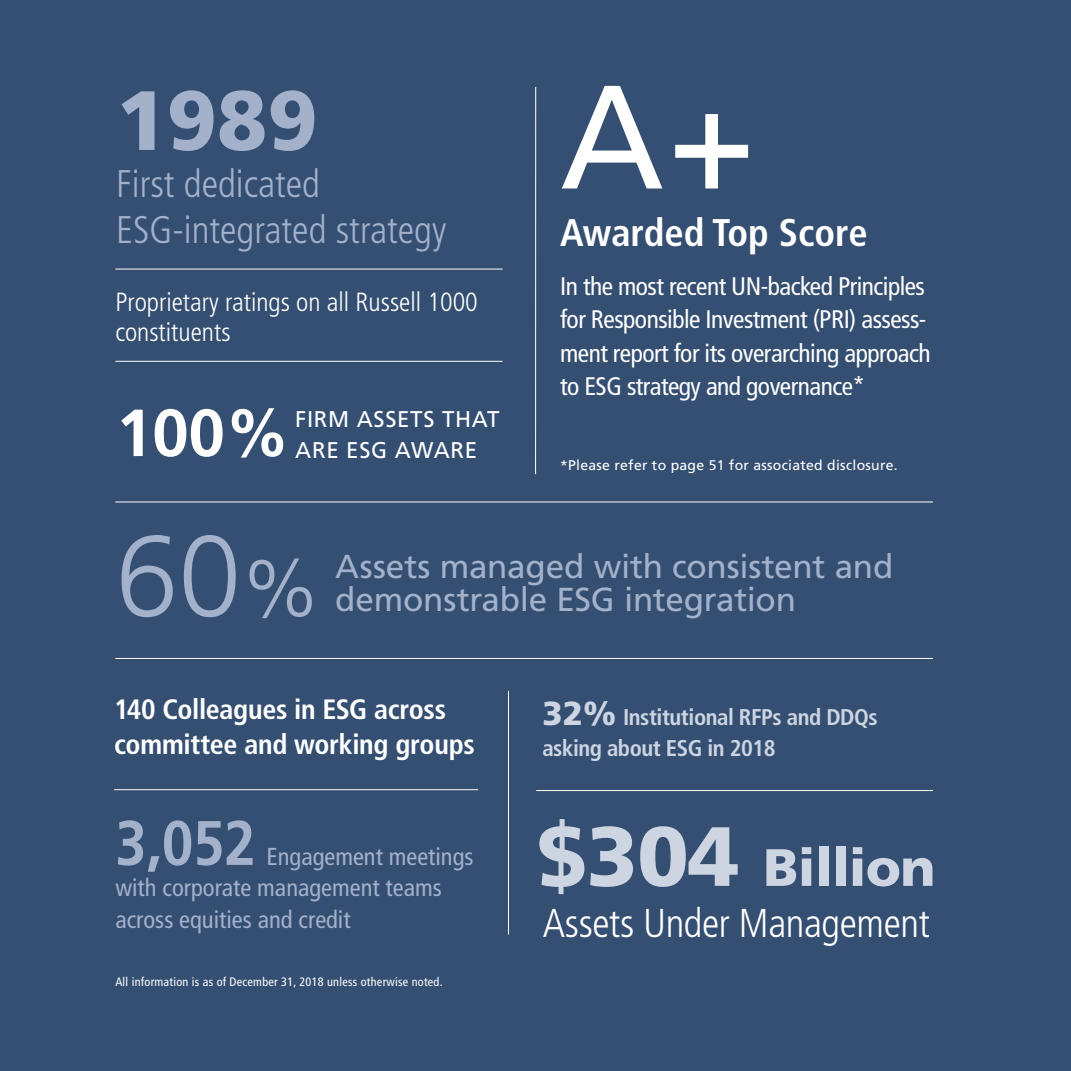
<style>
.page{position:relative;width:1071px;height:1071px;background:#354f72}
.page>*{position:absolute;margin:0;border:0;box-sizing:border-box;transform-origin:0 0}
.t1{font:147px "Frutiger LT Std";color:#fff}
.t2{font:300 115.5px "Frutiger LT Std";color:#a3b1cb}
.t3{font:900 84px "Frutiger LT Std";color:#a3b1cb}
.t4{font:700 66.5px "Frutiger LT Std";color:#fff}
.t5{font:700 62.65px "Frutiger LT Std";color:#a3b1cb;scale:.89 1}
.t6{font:900 52.5px "Frutiger LT Std";letter-spacing:-.01em;color:#cdd4e2}
.t7{font:300 condensed 40.25px "Frutiger LT Std";letter-spacing:-.01em;color:#fff}
.t8{font:300 condensed 38.5px/46.2px "Frutiger LT Std";color:#a3b1cb}
.t9{font:700 condensed 38.5px "Frutiger LT Std";color:#fff}
.t10{font:33.25px/33.2px "Frutiger LT Std";letter-spacing:-.01em;color:#a3b1cb}
.t11{font:700 condensed 28px/35px "Frutiger LT Std";letter-spacing:-.01em;color:#fff}
.t12{font:300 condensed 26.25px/29.8px "Frutiger LT Std";color:#fff}
.t13{font:condensed 25.38px/33.2px "Frutiger LT Std";letter-spacing:-.02em;color:#fff}
.t14{font:condensed 24.5px/31.5px "Frutiger LT Std";color:#a3b1cb}
.t15{font:700 condensed 22.75px/31.5px "Frutiger LT Std";letter-spacing:-.02em;color:#cdd4e2}
.t16{font:22.75px "Frutiger LT Std";letter-spacing:.03em;color:#fff}
.t17{font:14px "Frutiger LT Std";letter-spacing:.02em;color:#fff}
.Source_Disclosure{font:condensed 12.25px "Frutiger LT Std";letter-spacing:.02em;color:#fff}
.s1{font-size:80.5px}
.s2{font-weight:900;font-stretch:normal;font-size:33.25px}
.s3{font-size:84px}
</style>
<div class="page">
<hr style="left:535px;top:87px;width:1px;height:387px;background:#fff">
<hr style="left:508px;top:691px;width:1px;height:243px;background:#fff">
<hr style="left:115px;top:269px;width:388px;height:1px;background:#fff">
<hr style="left:115px;top:361px;width:388px;height:1px;background:#fff">
<hr style="left:536px;top:790px;width:397px;height:1px;background:#fff">
<hr style="left:114px;top:789px;width:364px;height:1px;background:#fff">
<hr style="left:115px;top:502px;width:818px;height:1px;background:#fff">
<hr style="left:115px;top:658px;width:818px;height:1px;background:#fff">
<p class="t3" style="left:116px;top:70px;width:203px">1989</p>
<p class="t8" style="left:116px;top:161px;width:332px">First dedicated<br>ESG-integrated strategy</p>
<p class="t12" style="left:115px;top:287px;width:364px">Proprietary ratings on all Russell 1000 constituents</p>
<p class="t4" style="left:116px;top:394px;width:175px">100%</p>
<p class="t16" style="left:295px;top:405px;width:206px">FIRM ASSETS THAT</p>
<p class="t16" style="left:295px;top:437px;width:183px">ARE ESG AWARE</p>
<p class="t1" style="left:560px;top:51px;width:196px">A+</p>
<p class="t9" style="left:560px;top:209px;width:309px">Awarded Top Score</p>
<p class="t13" style="left:560px;top:270px;width:372px">In the most recent UN-backed Principles for Responsible Investment (PRI) assess&shy;ment report for its overarching approach to ESG strategy and governance*</p>
<p class="t17" style="left:560px;top:457px;width:339px">*Please refer to page 51 for associated disclosure.</p>
<p class="t2" style="left:115px;top:511px;width:206px">60<span class="s1">%</span></p>
<p class="t10" style="left:335px;top:550px;width:560px">Assets managed with consistent and demonstrable ESG integration</p>
<p class="t11" style="left:114px;top:692px;width:362px">140 Colleagues in ESG across committee and working groups</p>
<p class="t5" style="left:115px;top:806px;width:159px">3,052</p>
<p class="t14" style="left:115px;top:841px;width:360px;text-indent:151px">Engagement meetings with corporate management teams across equities and credit</p>
<p class="Source_Disclosure" style="left:115px;top:975px;width:329px">All information is as of December 31, 2018 unless otherwise noted.</p>
<p class="t15" style="left:542px;top:701px;width:337px"><span class="s2">32%</span> Institutional RFPs and DDQs asking about ESG in 2018</p>
<p class="t6" style="left:536px;top:836px;width:401px"><span class="s3">$304</span> Billion</p>
<p class="t7" style="left:543px;top:900px;width:388px">Assets Under Management</p>
</div>
